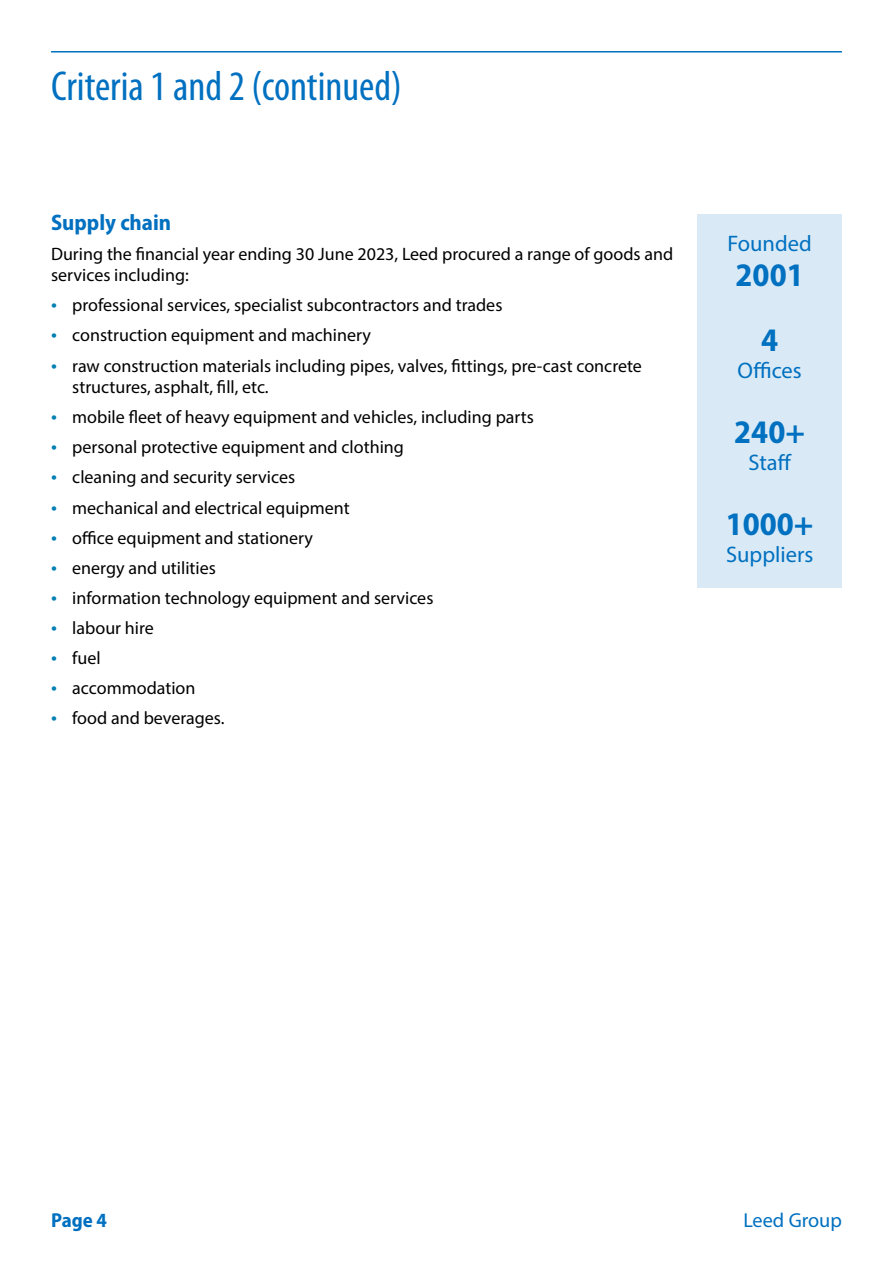
<style>
.page{position:relative;width:893px;height:1263px;background:#fff}
.page>*{position:absolute;margin:0;border:0;box-sizing:border-box;transform-origin:0 0}
.t1{font:condensed 42px "Myriad Pro";color:#0070c0}
.t2{font:700 semi-condensed 33px/65.1px "Myriad Pro";color:#0070c0;text-align:center}
.t3{font:22.5px "Myriad Pro";color:#0070c0}
.t4{font:700 semi-condensed 22.5px "Myriad Pro";color:#0070c0}
.t5{font:20.25px "Myriad Pro";color:#0070c0}
.t6{font:700 semi-condensed 20.25px "Myriad Pro";color:#0070c0}
.t7{font:18px/21.6px "Myriad Pro";color:#000}
.s1{font-size:21px;color:#007fb2}
</style>
<div class="page">
<hr style="left:51px;top:51px;width:791px;height:2px;background:#0070c0">
<div style="left:697px;top:214px;width:145px;height:373px;background:#d9eaf6"></div>
<h1 class="t1" style="left:51px;top:60px;width:352px">Criteria 1 and 2 (continued)</h1>
<p class="t4" style="left:51px;top:207px;width:122px">Supply chain</p>
<p class="t7" style="left:51px;top:242px;width:624px">During the financial year ending 30 June 2023, Leed procured a range of goods and services including:</p>
<p class="t7" style="left:51px;top:294px;width:453px"><span class="s1">•</span> professional services, specialist subcontractors and trades</p>
<p class="t7" style="left:51px;top:324px;width:321px"><span class="s1">•</span> construction equipment and machinery</p>
<p class="t7" style="left:72px;top:354px;width:571px;text-indent:-21px"><span class="s1">•</span> raw construction materials including pipes, valves, fittings, pre-cast concrete structures, asphalt, fill, etc.</p>
<p class="t7" style="left:51px;top:406px;width:484px"><span class="s1">•</span> mobile fleet of heavy equipment and vehicles, including parts</p>
<p class="t7" style="left:51px;top:436px;width:354px"><span class="s1">•</span> personal protective equipment and clothing</p>
<p class="t7" style="left:51px;top:466px;width:246px"><span class="s1">•</span> cleaning and security services</p>
<p class="t7" style="left:51px;top:496px;width:300px"><span class="s1">•</span> mechanical and electrical equipment</p>
<p class="t7" style="left:51px;top:526px;width:264px"><span class="s1">•</span> office equipment and stationery</p>
<p class="t7" style="left:51px;top:557px;width:166px"><span class="s1">•</span> energy and utilities</p>
<p class="t7" style="left:51px;top:587px;width:384px"><span class="s1">•</span> information technology equipment and services</p>
<p class="t7" style="left:51px;top:617px;width:104px"><span class="s1">•</span> labour hire</p>
<p class="t7" style="left:51px;top:647px;width:51px"><span class="s1">•</span> fuel</p>
<p class="t7" style="left:51px;top:677px;width:146px"><span class="s1">•</span> accommodation</p>
<p class="t7" style="left:51px;top:707px;width:175px"><span class="s1">•</span> food and beverages.</p>
<p class="t3" style="left:728px;top:230px;width:86px">Founded</p>
<h2 class="t2" style="left:736px;top:241px;width:70px">2001<br>4</h2>
<p class="t3" style="left:737px;top:356px;width:66px">Offices</p>
<h2 class="t2" style="left:734px;top:398px;width:72px">240+</h2>
<p class="t3" style="left:748px;top:448px;width:45px">Staff</p>
<h2 class="t2" style="left:726px;top:490px;width:89px">1000+</h2>
<p class="t3" style="left:726px;top:540px;width:89px">Suppliers</p>
<p class="t6" style="left:51px;top:1207px;width:58px">Page 4</p>
<p class="t5" style="left:743px;top:1207px;width:100px">Leed Group</p>
</div>
